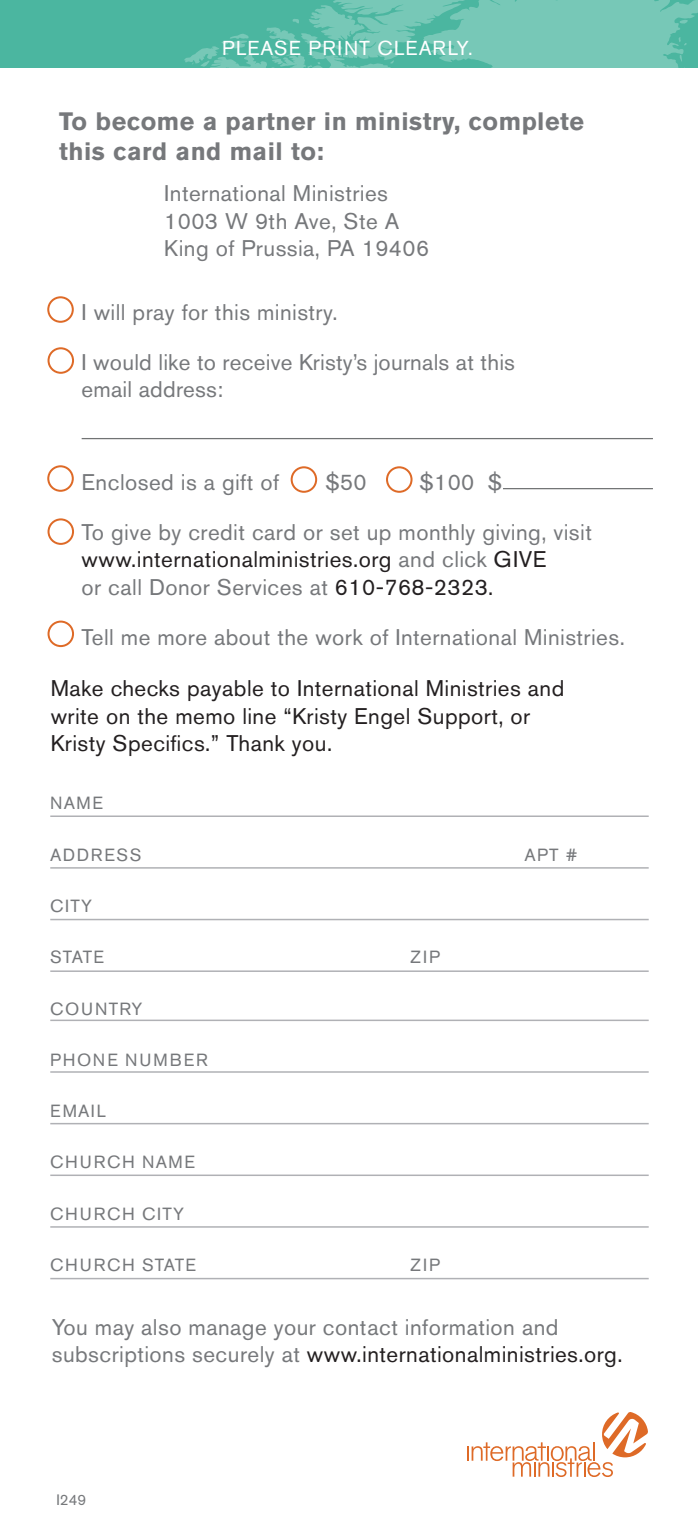
<style>
.page{position:relative;width:698px;height:1530px;background:#fff}
.page>*{position:absolute;margin:0;border:0;box-sizing:border-box;transform-origin:0 0}
.t1{font:700 25px/30px "Akzidenz Grotesk BE";letter-spacing:.02em;color:#76787b}
.t2{font:22.5px/27.5px "Akzidenz Grotesk BE";letter-spacing:.02em;color:#76787b}
.t3{font:22.5px/27.5px "Akzidenz Grotesk BE";letter-spacing:.02em;color:#231f20}
.t4{font:20px "Akzidenz Grotesk BE";letter-spacing:.05em;color:#fff}
.t5{font:17.5px "Akzidenz Grotesk BE";letter-spacing:.09em;color:#76787b}
.t6{font:17.5px "Akzidenz Grotesk BE";letter-spacing:.11em;color:#76787b}
.t7{font:15px "Akzidenz Grotesk BE";color:#76787b}
.s1{color:#231f20}
</style>
<div class="page">
<div style="left:0;top:0;width:698px;height:68px;background:#4bb6a0"></div>
<svg style="left:184px;top:0;width:514px;height:68px"></svg>
<hr style="left:50px;top:815px;width:598px;height:2px;background:#b0b1b5">
<hr style="left:50px;top:867px;width:598px;height:2px;background:#b0b1b5">
<hr style="left:50px;top:919px;width:598px;height:1px;background:#b0b1b5">
<hr style="left:50px;top:970px;width:598px;height:2px;background:#b0b1b5">
<hr style="left:50px;top:1020px;width:598px;height:1px;background:#b0b1b5">
<hr style="left:50px;top:1071px;width:598px;height:2px;background:#b0b1b5">
<hr style="left:50px;top:1123px;width:598px;height:1px;background:#b0b1b5">
<hr style="left:50px;top:1175px;width:598px;height:1px;background:#b0b1b5">
<hr style="left:50px;top:1226px;width:598px;height:2px;background:#b0b1b5">
<hr style="left:50px;top:1278px;width:598px;height:1px;background:#b0b1b5">
<div style="left:47px;top:296px;width:27px;height:27px;border:2px solid #de6a27;border-radius:50%"></div>
<div style="left:47px;top:347px;width:27px;height:27px;border:2px solid #de6a27;border-radius:50%"></div>
<div style="left:47px;top:465px;width:27px;height:27px;border:2px solid #de6a27;border-radius:50%"></div>
<div style="left:47px;top:518px;width:27px;height:27px;border:2px solid #de6a27;border-radius:50%"></div>
<div style="left:47px;top:621px;width:27px;height:26px;border:2px solid #de6a27;border-radius:50%"></div>
<div style="left:290px;top:466px;width:27px;height:27px;border:2px solid #de6a27;border-radius:50%"></div>
<div style="left:386px;top:466px;width:26px;height:27px;border:2px solid #de6a27;border-radius:50%"></div>
<hr style="left:82px;top:438px;width:570px;height:1px;background:#717374">
<hr style="left:503px;top:488px;width:149px;height:1px;background:#717374">
<svg style="left:467px;top:1412px;width:181px;height:65px"></svg>
<p class="t4" style="left:222px;top:36px;width:252px">PLEASE PRINT CLEARLY.</p>
<p class="t1" style="left:59px;top:106px;width:526px">To become a partner in ministry, complete this card and mail to:</p>
<p class="t2" style="left:164px;top:180px;width:266px">International Ministries<br>1003 W 9th Ave, Ste A<br>King of Prussia, PA 19406</p>
<p class="t2" style="left:82px;top:298px;width:257px">I will pray for this ministry.</p>
<p class="t2" style="left:82px;top:348px;width:435px">I would like to receive Kristy’s journals at this email address:</p>
<p class="t2" style="left:82px;top:468px;width:199px">Enclosed is a gift of</p>
<p class="t2" style="left:325px;top:468px;width:43px">$50</p>
<p class="t2" style="left:419px;top:468px;width:84px">$100 $</p>
<p class="t2" style="left:82px;top:518px;width:511px">To give by credit card or set up monthly giving, visit <span class="s1">www.internationalministries.org</span> and click <span class="s1">GIVE<br></span>or call Donor Services at <span class="s1">610-768-2323.</span></p>
<p class="t2" style="left:82px;top:623px;width:544px">Tell me more about the work of International Ministries.</p>
<p class="t3" style="left:51px;top:675px;width:515px">Make checks payable to International Ministries and write on the memo line “Kristy Engel Support, or<br>Kristy Specifics.” Thank you.</p>
<p class="t5" style="left:50px;top:793px;width:54px">NAME</p>
<p class="t5" style="left:50px;top:844px;width:93px">ADDRESS</p>
<p class="t5" style="left:524px;top:844px;width:55px">APT #</p>
<p class="t5" style="left:50px;top:896px;width:43px">CITY</p>
<p class="t5" style="left:50px;top:947px;width:55px">STATE</p>
<p class="t5" style="left:410px;top:947px;width:31px">ZIP</p>
<p class="t5" style="left:50px;top:998px;width:94px">COUNTRY</p>
<p class="t6" style="left:50px;top:1049px;width:159px">PHONE NUMBER</p>
<p class="t5" style="left:50px;top:1101px;width:57px">EMAIL</p>
<p class="t5" style="left:50px;top:1152px;width:146px">CHURCH NAME</p>
<p class="t5" style="left:50px;top:1203px;width:135px">CHURCH CITY</p>
<p class="t5" style="left:50px;top:1254px;width:147px">CHURCH STATE</p>
<p class="t5" style="left:410px;top:1254px;width:31px">ZIP</p>
<p class="t2" style="left:52px;top:1313px;width:572px">You may also manage your contact information and subscriptions securely at <span class="s1">www.internationalministries.org.</span></p>
<p class="t7" style="left:56px;top:1491px;width:31px">I249</p>
</div>
